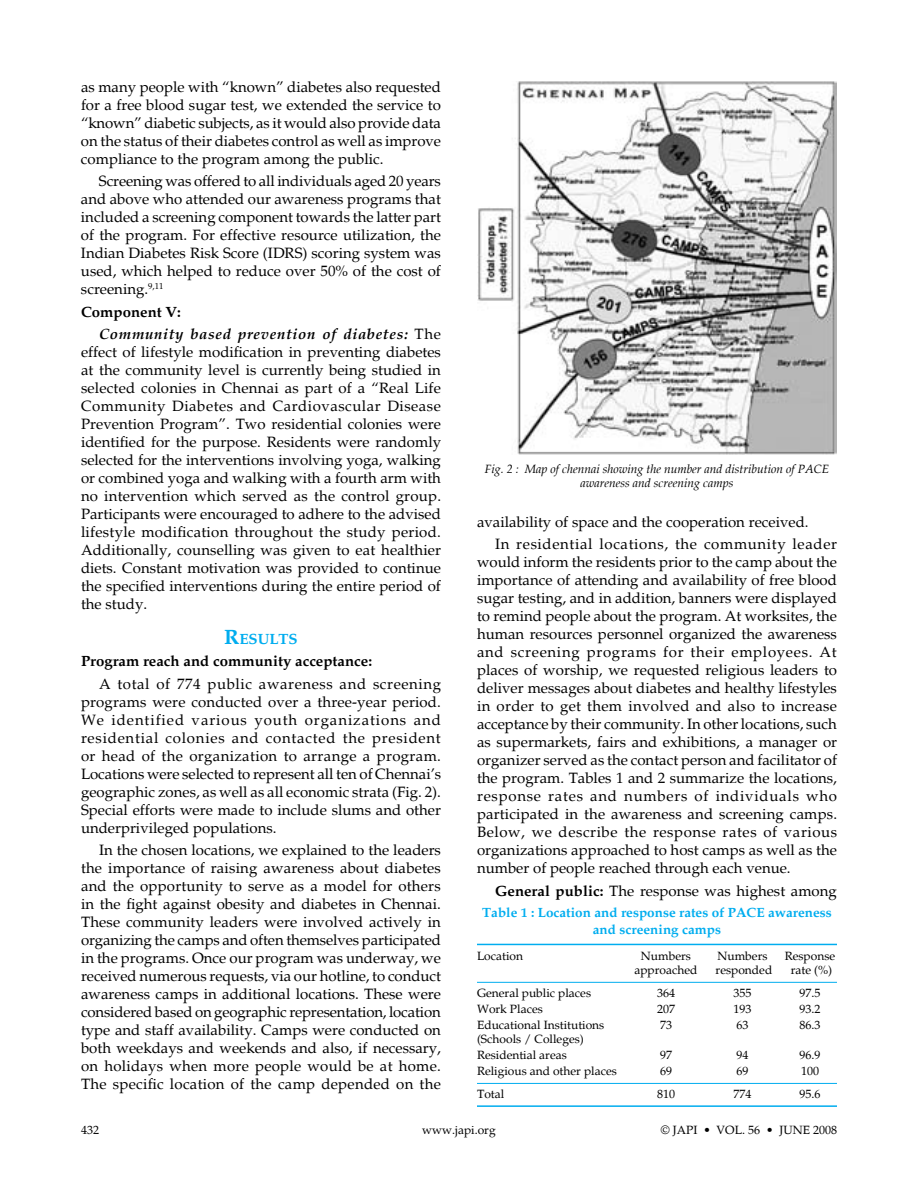
<style>
.page{position:relative;width:918px;height:1188px;background:#fff}
.page>*{position:absolute;margin:0;border:0;box-sizing:border-box;transform-origin:0 0}
.t1{font:15px/18px "Palatino";color:#000;text-align:justify}
.t2{font:italic 700 15px/22.5px "Palatino";letter-spacing:.045em;color:#000}
.t3{font:700 15px/22.5px "Palatino";color:#000}
.t4{font:700 13.5px/16.2px "Palatino";color:#00adef;text-align:center}
.t5{font:12px/15.9px "Palatino";color:#000}
.t6{font:italic 12px/14.4px "Palatino";color:#000;text-align:center}
.s1{font-style:normal}
.s2{font-weight:400;font-style:normal}
.s3{font-size:21px;color:#00adef}
.s4{color:#00adef}
.s5{font-weight:700}
</style>
<div class="page">
<hr style="left:477px;top:944px;width:360px;height:1px;background:#00adef">
<hr style="left:477px;top:982px;width:360px;height:1px;background:#00adef">
<hr style="left:477px;top:1083px;width:360px;height:1px;background:#00adef">
<hr style="left:477px;top:1105px;width:360px;height:2px;background:#00adef">
<img style="left:477px;top:81px;width:360px;height:374px">
<p class="t1" style="left:81px;top:78px;width:362px">as many people with “known” diabetes also requested for a free blood sugar test, we extended the service to “known” diabetic subjects, as it would also provide data on the status of their diabetes control as well as improve compliance to the program among the public.</p>
<p class="t1" style="left:81px;top:173px;width:362px;text-indent:18px">Screening was offered to all individuals aged 20 years and above who attended our awareness programs that included a screening component towards the latter part of the program. For effective resource utilization, the Indian Diabetes Risk Score (IDRS) scoring system was used, which helped to reduce over 50% of the cost of screening.<sup>9,11</sup></p>
<p class="t2" style="left:99px;top:301px;width:343px;text-indent:-18px"><span class="s1">Component V:<br></span>Community based prevention of diabetes: <span class="s2">The</span></p>
<p class="t1" style="left:81px;top:344px;width:362px">effect of lifestyle modification in preventing diabetes at the community level is currently being studied in selected colonies in Chennai as part of a “Real Life Community Diabetes and Cardiovascular Disease Prevention Program”. Two residential colonies were identified for the purpose. Residents were randomly selected for the interventions involving yoga, walking or combined yoga and walking with a fourth arm with no intervention which served as the control group.<br>Participants were encouraged to adhere to the advised lifestyle modification throughout the study period.<br>Additionally, counselling was given to eat healthier diets. Constant motivation was provided to continue the specified interventions during the entire period of the study.</p>
<p class="t3" style="left:81px;top:627px;width:293px;text-indent:143px"><span class="s3">R</span><span class="s4">ESULTS<br></span>Program reach and community acceptance:</p>
<p class="t1" style="left:81px;top:675px;width:362px;text-indent:18px">A total of 774 public awareness and screening programs were conducted over a three-year period.<br>We identified various youth organizations and residential colonies and contacted the president or head of the organization to arrange a program.<br>Locations were selected to represent all ten of Chennai’s geographic zones, as well as all economic strata (Fig. 2).<br>Special efforts were made to include slums and other underprivileged populations.</p>
<p class="t1" style="left:81px;top:841px;width:362px;text-indent:18px">In the chosen locations, we explained to the leaders the importance of raising awareness about diabetes and the opportunity to serve as a model for others in the fight against obesity and diabetes in Chennai.<br>These community leaders were involved actively in organizing the camps and often themselves participated in the programs. Once our program was underway, we received numerous requests, via our hotline, to conduct awareness camps in additional locations. These were considered based on geographic representation, location type and staff availability. Camps were conducted on both weekdays and weekends and also, if necessary, on holidays when more people would be at home.<br>The specific location of the camp depended on the</p>
<p class="t6" style="left:485px;top:461px;width:346px">Fig. 2 : Map of chennai showing the number and distribution of PACE awareness and screening camps</p>
<p class="t1" style="left:495px;top:511px;width:344px;line-height:22.5px;text-indent:-18px">availability of space and the cooperation received.<br>In residential locations, the community leader</p>
<p class="t1" style="left:477px;top:554px;width:362px">would inform the residents prior to the camp about the importance of attending and availability of free blood sugar testing, and in addition, banners were displayed to remind people about the program. At worksites, the human resources personnel organized the awareness and screening programs for their employees. At places of worship, we requested religious leaders to deliver messages about diabetes and healthy lifestyles in order to get them involved and also to increase acceptance by their community. In other locations, such as supermarkets, fairs and exhibitions, a manager or organizer served as the contact person and facilitator of the program. Tables 1 and 2 summarize the locations, response rates and numbers of individuals who participated in the awareness and screening camps.<br>Below, we describe the response rates of various organizations approached to host camps as well as the number of people reached through each venue.</p>
<p class="t1" style="left:495px;top:882px;width:343px"><span class="s5">General public:</span> The response was highest among</p>
<p class="t4" style="left:482px;top:905px;width:351px">Table 1 : Location and response rates of PACE awareness and screening camps</p>
<p class="t5" style="left:477px;top:948px;width:48px">Location</p>
<p class="t5" style="left:641px;top:948px;width:52px">Numbers</p>
<p class="t5" style="left:717px;top:948px;width:52px">Numbers</p>
<p class="t5" style="left:785px;top:948px;width:52px">Response</p>
<p class="t5" style="left:634px;top:962px;width:65px">approached</p>
<p class="t5" style="left:716px;top:962px;width:58px">responded</p>
<p class="t5" style="left:791px;top:962px;width:43px">rate (%)</p>
<p class="t5" style="left:477px;top:985px;width:116px">General public places</p>
<p class="t5" style="left:657px;top:985px;width:19px">364</p>
<p class="t5" style="left:734px;top:985px;width:19px">355</p>
<p class="t5" style="left:800px;top:985px;width:22px">97.5</p>
<p class="t5" style="left:477px;top:1001px;width:67px">Work Places</p>
<p class="t5" style="left:657px;top:1001px;width:19px">207</p>
<p class="t5" style="left:734px;top:1001px;width:19px">193</p>
<p class="t5" style="left:800px;top:1001px;width:22px">93.2</p>
<p class="t5" style="left:477px;top:1017px;width:129px">Educational Institutions</p>
<p class="t5" style="left:660px;top:1017px;width:13px">73</p>
<p class="t5" style="left:737px;top:1017px;width:13px">63</p>
<p class="t5" style="left:800px;top:1017px;width:22px">86.3</p>
<p class="t5" style="left:477px;top:1032px;width:108px">(Schools / Colleges)<br>Residential areas</p>
<p class="t5" style="left:660px;top:1047px;width:13px">97</p>
<p class="t5" style="left:736px;top:1047px;width:13px">94</p>
<p class="t5" style="left:800px;top:1047px;width:22px">96.9</p>
<p class="t5" style="left:477px;top:1063px;width:141px">Religious and other places</p>
<p class="t5" style="left:660px;top:1063px;width:13px">69</p>
<p class="t5" style="left:736px;top:1063px;width:13px">69</p>
<p class="t5" style="left:801px;top:1063px;width:19px">100</p>
<p class="t5" style="left:477px;top:1086px;width:29px">Total</p>
<p class="t5" style="left:657px;top:1086px;width:19px">810</p>
<p class="t5" style="left:734px;top:1086px;width:19px">774</p>
<p class="t5" style="left:800px;top:1086px;width:22px">95.6</p>
<p class="t5" style="left:81px;top:1122px;width:19px">432</p>
<p class="t5" style="left:422px;top:1122px;width:75px">www.japi.org</p>
<p class="t5" style="left:661px;top:1122px;width:178px">© JAPI • VOL. 56 • JUNE 2008</p>
</div>
